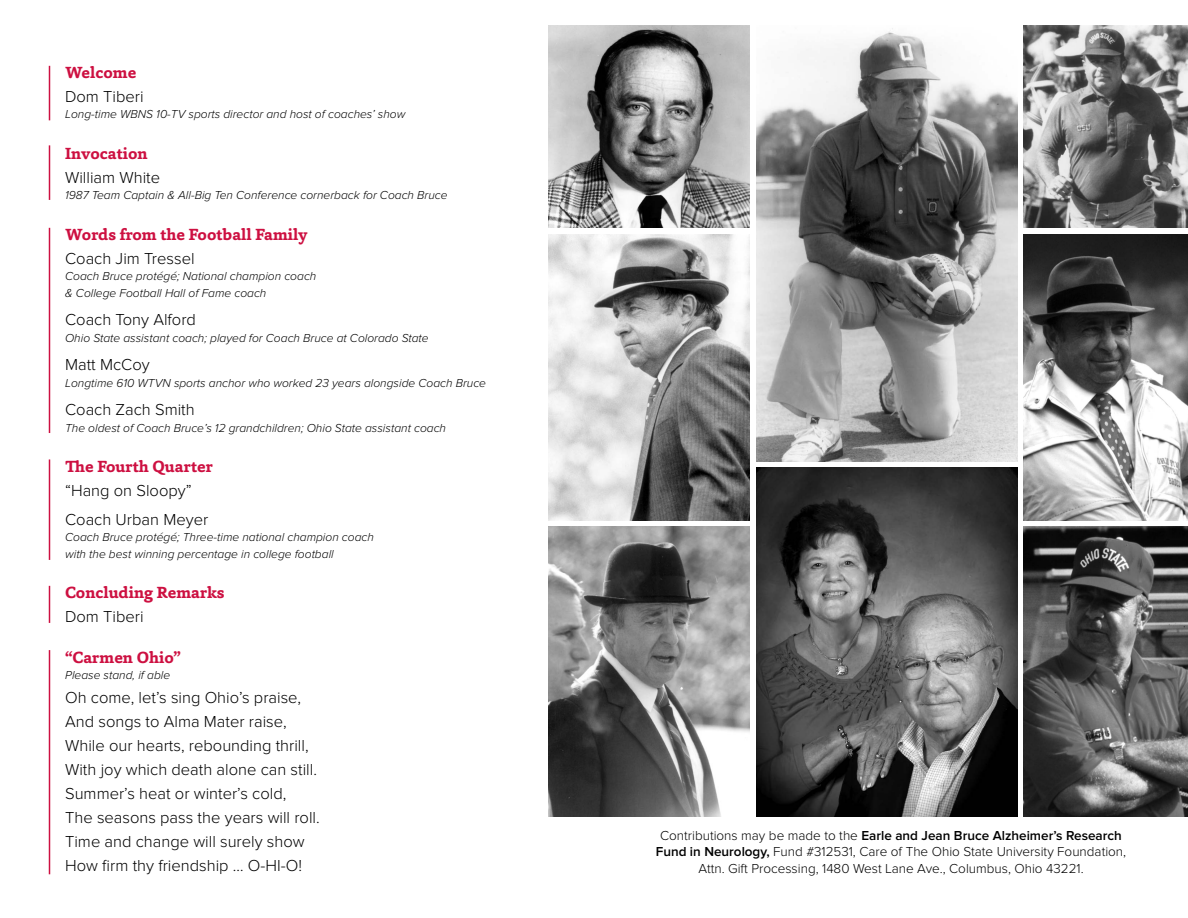
<style>
.page{position:relative;width:1188px;height:918px;background:#fff}
.page>*{position:absolute;margin:0;border:0;box-sizing:border-box;transform-origin:0 0}
.t1{font:300 16.5px "Proxima Nova";color:#000}
.t2{font:700 16.5px "Capita";color:#cd1041}
.t3{font:300 13.5px "Proxima Nova";color:#000}
.t4{font:600 13.5px "Proxima Nova";color:#000}
.t5{font:italic 300 12px "Proxima Nova";color:#000}
.s1{font-weight:300}
.s2{font-weight:600}
</style>
<div class="page">
<img style="left:756px;top:28px;width:261px;height:434px">
<img style="left:549px;top:526px;width:201px;height:290px">
<img style="left:1024px;top:526px;width:164px;height:290px">
<img style="left:1024px;top:234px;width:164px;height:286px">
<img style="left:1024px;top:26px;width:164px;height:202px">
<img style="left:549px;top:26px;width:201px;height:202px">
<img style="left:549px;top:234px;width:201px;height:286px">
<img style="left:756px;top:468px;width:261px;height:348px">
<hr style="left:49px;top:66px;width:1px;height:54px;background:#cd1041">
<hr style="left:49px;top:228px;width:1px;height:205px;background:#cd1041">
<hr style="left:49px;top:459px;width:1px;height:101px;background:#cd1041">
<hr style="left:49px;top:650px;width:1px;height:224px;background:#cd1041">
<hr style="left:49px;top:145px;width:1px;height:55px;background:#cd1041">
<hr style="left:49px;top:586px;width:1px;height:37px;background:#cd1041">
<p class="t2" style="left:65px;top:61px;width:73px">Welcome</p>
<p class="t1" style="left:65px;top:87px;width:80px">Dom Tiberi</p>
<p class="t5" style="left:65px;top:108px;width:342px">Long-time WBNS 10-TV sports director and host of coaches’ show</p>
<p class="t2" style="left:65px;top:142px;width:84px">Invocation</p>
<p class="t1" style="left:65px;top:168px;width:96px">William White</p>
<p class="t5" style="left:65px;top:189px;width:384px">1987 Team Captain &amp; All-Big Ten Conference cornerback for Coach Bruce</p>
<p class="t2" style="left:65px;top:223px;width:244px">Words from the Football Family</p>
<p class="t1" style="left:65px;top:249px;width:131px">Coach Jim Tressel</p>
<p class="t5" style="left:65px;top:270px;width:253px">Coach Bruce protégé; National champion coach</p>
<p class="t5" style="left:65px;top:286px;width:203px">&amp; College Football Hall of Fame coach</p>
<p class="t1" style="left:65px;top:310px;width:132px">Coach Tony Alford</p>
<p class="t5" style="left:65px;top:331px;width:365px">Ohio State assistant coach; played for Coach Bruce at Colorado State</p>
<p class="t1" style="left:65px;top:355px;width:86px">Matt McCoy</p>
<p class="t5" style="left:65px;top:376px;width:422px">Longtime 610 WTVN sports anchor who worked 23 years alongside Coach Bruce</p>
<p class="t1" style="left:65px;top:400px;width:131px">Coach Zach Smith</p>
<p class="t5" style="left:65px;top:421px;width:382px">The oldest of Coach Bruce’s 12 grandchildren; Ohio State assistant coach</p>
<p class="t2" style="left:65px;top:456px;width:149px">The Fourth Quarter</p>
<p class="t1" style="left:65px;top:481px;width:128px">“Hang on Sloopy”</p>
<p class="t1" style="left:65px;top:510px;width:145px">Coach Urban Meyer</p>
<p class="t5" style="left:65px;top:531px;width:310px">Coach Bruce protégé; Three-time national champion coach</p>
<p class="t5" style="left:65px;top:547px;width:270px">with the best winning percentage in college football</p>
<p class="t2" style="left:65px;top:582px;width:161px">Concluding Remarks</p>
<p class="t1" style="left:65px;top:607px;width:80px">Dom Tiberi</p>
<p class="t2" style="left:65px;top:646px;width:117px">“Carmen Ohio”</p>
<p class="t5" style="left:65px;top:669px;width:107px">Please stand, if able</p>
<p class="t1" style="left:65px;top:688px;width:237px">Oh come, let’s sing Ohio’s praise,</p>
<p class="t1" style="left:65px;top:712px;width:223px">And songs to Alma Mater raise,</p>
<p class="t1" style="left:65px;top:736px;width:245px">While our hearts, rebounding thrill,</p>
<p class="t1" style="left:65px;top:760px;width:253px">With joy which death alone can still.</p>
<p class="t1" style="left:65px;top:784px;width:223px">Summer’s heat or winter’s cold,</p>
<p class="t1" style="left:65px;top:808px;width:256px">The seasons pass the years will roll.</p>
<p class="t1" style="left:65px;top:832px;width:241px">Time and change will surely show</p>
<p class="t1" style="left:65px;top:856px;width:238px">How firm thy friendship … O-HI-O!</p>
<p class="t4" style="left:660px;top:828px;width:463px"><span class="s1">Contributions may be made to the</span> Earle and Jean Bruce Alzheimer’s Research</p>
<p class="t3" style="left:656px;top:844px;width:472px"><span class="s2">Fund in Neurology,</span> Fund #312531, Care of The Ohio State University Foundation,</p>
<p class="t3" style="left:698px;top:860px;width:387px">Attn. Gift Processing, 1480 West Lane Ave., Columbus, Ohio 43221.</p>
</div>
